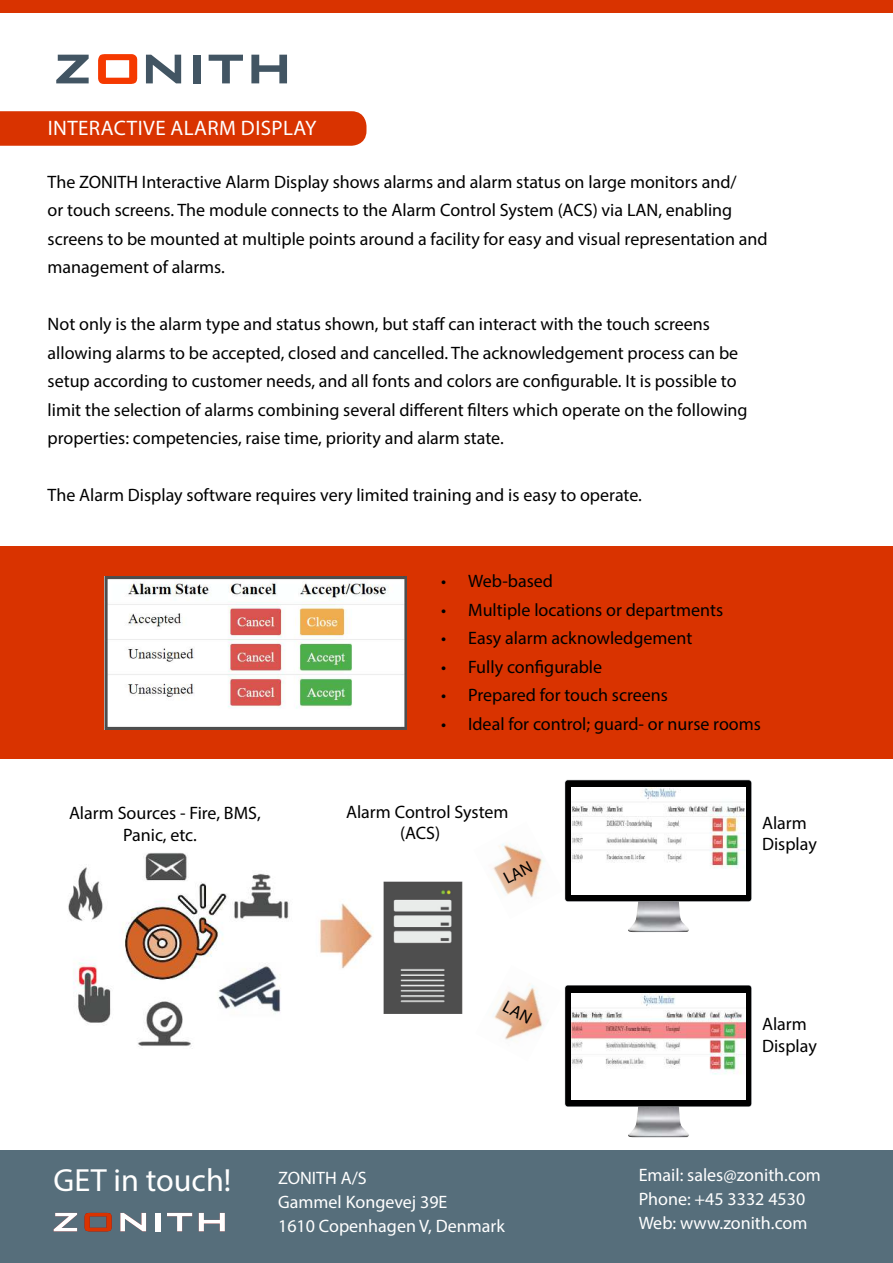
<style>
.page{position:relative;width:893px;height:1263px;background:#fff}
.page>*{position:absolute;margin:0;border:0;box-sizing:border-box;transform-origin:0 0}
.t1{font:32.1px "Myriad Pro";color:#fff}
.t2{font:21px "Myriad Pro";letter-spacing:.02em;color:#fff}
.t3{font:18px/28.5px "Myriad Pro";color:#000}
.t4{font:18px/24px "Myriad Pro";color:#fff}
</style>
<div class="page">
<div style="left:0;top:1150px;width:893px;height:113px;background:#566e7b"></div>
<div style="left:0;top:0;width:893px;height:13px;background:#d93300"></div>
<div style="left:193px;top:55px;width:7px;height:28px;background:#425563"></div>
<svg style="left:209px;top:55px;width:34px;height:28px"></svg>
<svg style="left:251px;top:55px;width:36px;height:28px"></svg>
<svg style="left:98px;top:54px;width:39px;height:30px"></svg>
<svg style="left:56px;top:55px;width:33px;height:28px"></svg>
<svg style="left:146px;top:55px;width:35px;height:28px"></svg>
<div style="left:0;top:111px;width:366px;height:35px;background:#d93300"></div>
<img style="left:68px;top:853px;width:305px;height:194px">
<img style="left:628px;top:902px;width:61px;height:30px">
<div style="left:565px;top:780px;width:186px;height:121px;background:#000;border-radius:3px"></div>
<img style="left:628px;top:1107px;width:61px;height:30px">
<div style="left:565px;top:985px;width:186px;height:121px;background:#000;border-radius:3px"></div>
<img style="left:492px;top:843px;width:53px;height:55px">
<img style="left:493px;top:983px;width:50px;height:57px">
<div style="left:0;top:546px;width:893px;height:213px;background:#d93300"></div>
<img style="left:571px;top:993px;width:174px;height:106px">
<img style="left:571px;top:787px;width:174px;height:108px">
<img style="left:105px;top:576px;width:302px;height:153px">
<svg style="left:54px;top:1213px;width:23px;height:18px"></svg>
<svg style="left:85px;top:1213px;width:27px;height:18px"></svg>
<svg style="left:120px;top:1213px;width:26px;height:18px"></svg>
<div style="left:155px;top:1213px;width:5px;height:18px;background:#fff"></div>
<svg style="left:167px;top:1213px;width:25px;height:18px"></svg>
<svg style="left:199px;top:1213px;width:26px;height:18px"></svg>
<img style="left:383px;top:882px;width:80px;height:131px">
<svg style="left:503px;top:1000px;width:29px;height:23px"></svg>
<svg style="left:503px;top:861px;width:30px;height:23px"></svg>
<p class="t2" style="left:48px;top:120px;width:270px">INTERACTIVE ALARM DISPLAY</p>
<p class="t3" style="left:48px;top:169px;width:721px">The ZONITH Interactive Alarm Display shows alarms and alarm status on large monitors and/<br>or touch screens. The module connects to the Alarm Control System (ACS) via LAN, enabling screens to be mounted at multiple points around a facility for easy and visual representation and management of alarms.</p>
<p class="t3" style="left:48px;top:311px;width:701px">Not only is the alarm type and status shown, but staff can interact with the touch screens allowing alarms to be accepted, closed and cancelled. The acknowledgement process can be setup according to customer needs, and all fonts and colors are configurable. It is possible to limit the selection of alarms combining several different filters which operate on the following properties: competencies, raise time, priority and alarm state.</p>
<p class="t3" style="left:48px;top:482px;width:596px">The Alarm Display software requires very limited training and is easy to operate.</p>
<p class="t3" style="left:69px;top:804px;width:193px;line-height:21.6px;text-align:center">Alarm Sources - Fire, BMS,<br>Panic, etc.</p>
<p class="t3" style="left:441px;top:568px;width:113px">• Web-based</p>
<p class="t3" style="left:441px;top:597px;width:283px">• Multiple locations or departments</p>
<p class="t3" style="left:441px;top:625px;width:253px">• Easy alarm acknowledgement</p>
<p class="t3" style="left:441px;top:654px;width:163px">• Fully configurable</p>
<p class="t3" style="left:441px;top:682px;width:228px">• Prepared for touch screens</p>
<p class="t3" style="left:441px;top:711px;width:321px">• Ideal for control; guard- or nurse rooms</p>
<p class="t3" style="left:400px;top:802px;width:110px;line-height:21.6px;text-indent:-54px">Alarm Control System (ACS)</p>
<p class="t3" style="left:762px;top:813px;width:56px;line-height:21.6px">Alarm<br>Display</p>
<p class="t3" style="left:762px;top:1015px;width:56px;line-height:21.6px">Alarm<br>Display</p>
<h1 class="t1" style="left:54px;top:1168px;width:179px">GET in touch!</h1>
<p class="t4" style="left:278px;top:1167px;width:228px">ZONITH A/S<br>Gammel Kongevej 39E<br>1610 Copenhagen V, Denmark</p>
<p class="t4" style="left:639px;top:1165px;width:184px">Email: sales@zonith.com<br>Phone: +45 3332 4530<br>Web: www.zonith.com</p>
</div>
